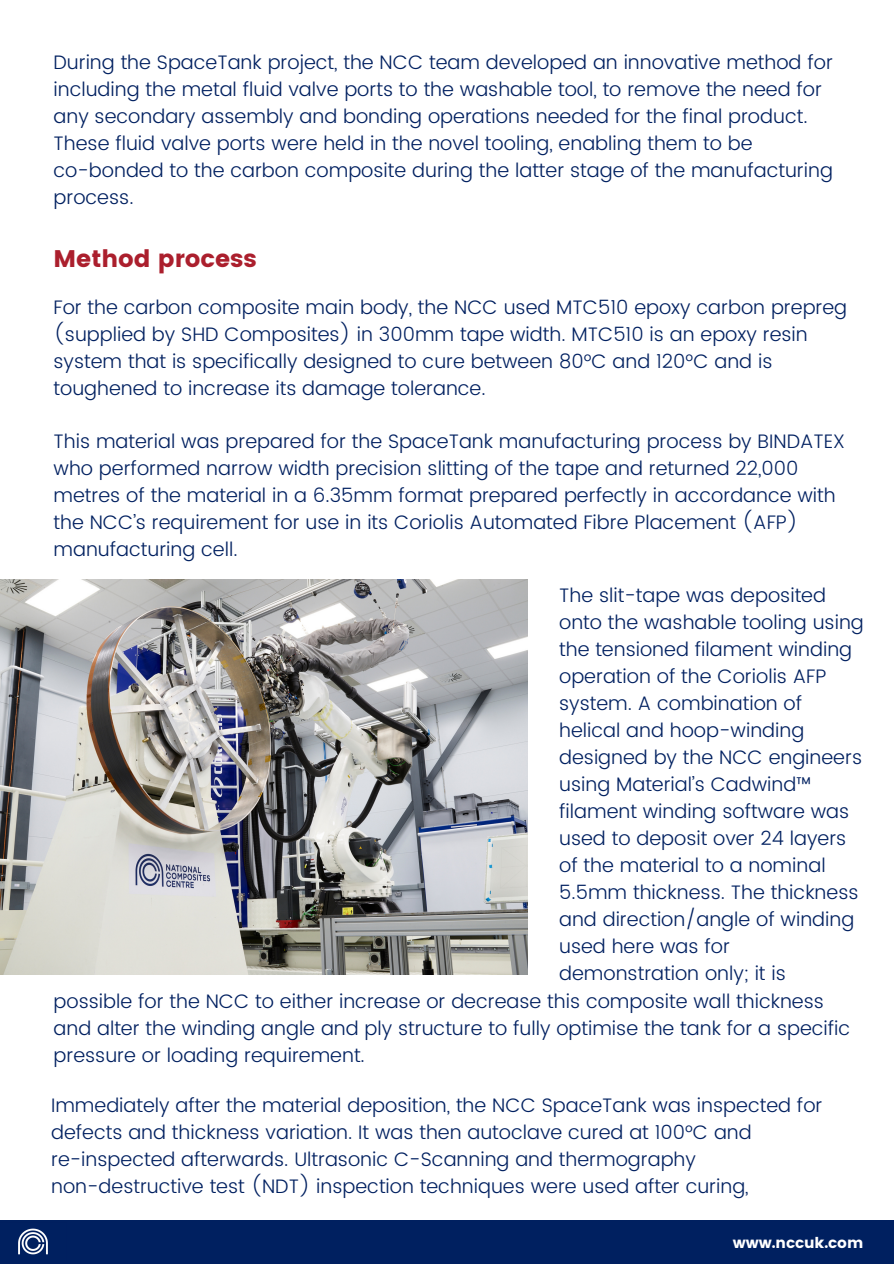
<style>
.page{position:relative;width:894px;height:1264px;background:#fff}
.page>*{position:absolute;margin:0;border:0;box-sizing:border-box;transform-origin:0 0}
.t1{font:24px "Poppins";color:#ab1f2d}
.t2{font:300 19.5px/27px "Poppins";color:#002060}
.t3{font:15px "Poppins";color:#fff}
</style>
<div class="page">
<div style="left:0;top:1220px;width:893px;height:43px;background:#002060"></div>
<img style="left:18px;top:1228px;width:30px;height:27px">
<img style="left:0;top:579px;width:527px;height:395px">
<p class="t2" style="left:53px;top:48px;width:780px">During the SpaceTank project, the NCC team developed an innovative method for including the metal fluid valve ports to the washable tool, to remove the need for</p>
<p class="t2" style="left:53px;top:103px;width:755px">any secondary assembly and bonding operations needed for the final product.</p>
<p class="t2" style="left:53px;top:130px;width:700px">These fluid valve ports were held in the novel tooling, enabling them to be</p>
<p class="t2" style="left:53px;top:157px;width:780px">co-bonded to the carbon composite during the latter stage of the manufacturing process.</p>
<p class="t1" style="left:53px;top:245px;width:205px">Method process</p>
<p class="t2" style="left:53px;top:293px;width:795px">For the carbon composite main body, the NCC used MTC510 epoxy carbon prepreg (supplied by SHD Composites) in 300mm tape width. MTC510 is an epoxy resin system that is specifically designed to cure between 80°C and 120°C and is toughened to increase its damage tolerance.</p>
<p class="t2" style="left:53px;top:428px;width:792px">This material was prepared for the SpaceTank manufacturing process by BINDATEX who performed narrow width precision slitting of the tape and returned 22,000 metres of the material in a 6.35mm format prepared perfectly in accordance with the NCC’s requirement for use in its Coriolis Automated Fibre Placement (AFP) manufacturing cell.</p>
<p class="t2" style="left:559px;top:581px;width:306px">The slit-tape was deposited onto the washable tooling using the tensioned filament winding operation of the Coriolis AFP system. A combination of helical and hoop-winding designed by the NCC engineers using Material’s Cadwind™ filament winding software was used to deposit over 24 layers of the material to a nominal<br>5.5mm thickness. The thickness and direction/angle of winding used here was for demonstration only; it is</p>
<p class="t2" style="left:53px;top:987px;width:798px">possible for the NCC to either increase or decrease this composite wall thickness and alter the winding angle and ply structure to fully optimise the tank for a specific pressure or loading requirement.</p>
<p class="t2" style="left:51px;top:1092px;width:772px">Immediately after the material deposition, the NCC SpaceTank was inspected for defects and thickness variation. It was then autoclave cured at 100°C and</p>
<p class="t2" style="left:51px;top:1146px;width:646px">re-inspected afterwards. Ultrasonic C-Scanning and thermography</p>
<p class="t2" style="left:51px;top:1173px;width:698px">non-destructive test (NDT) inspection techniques were used after curing,</p>
<p class="t3" style="left:732px;top:1233px;width:132px">www.nccuk.com</p>
</div>
